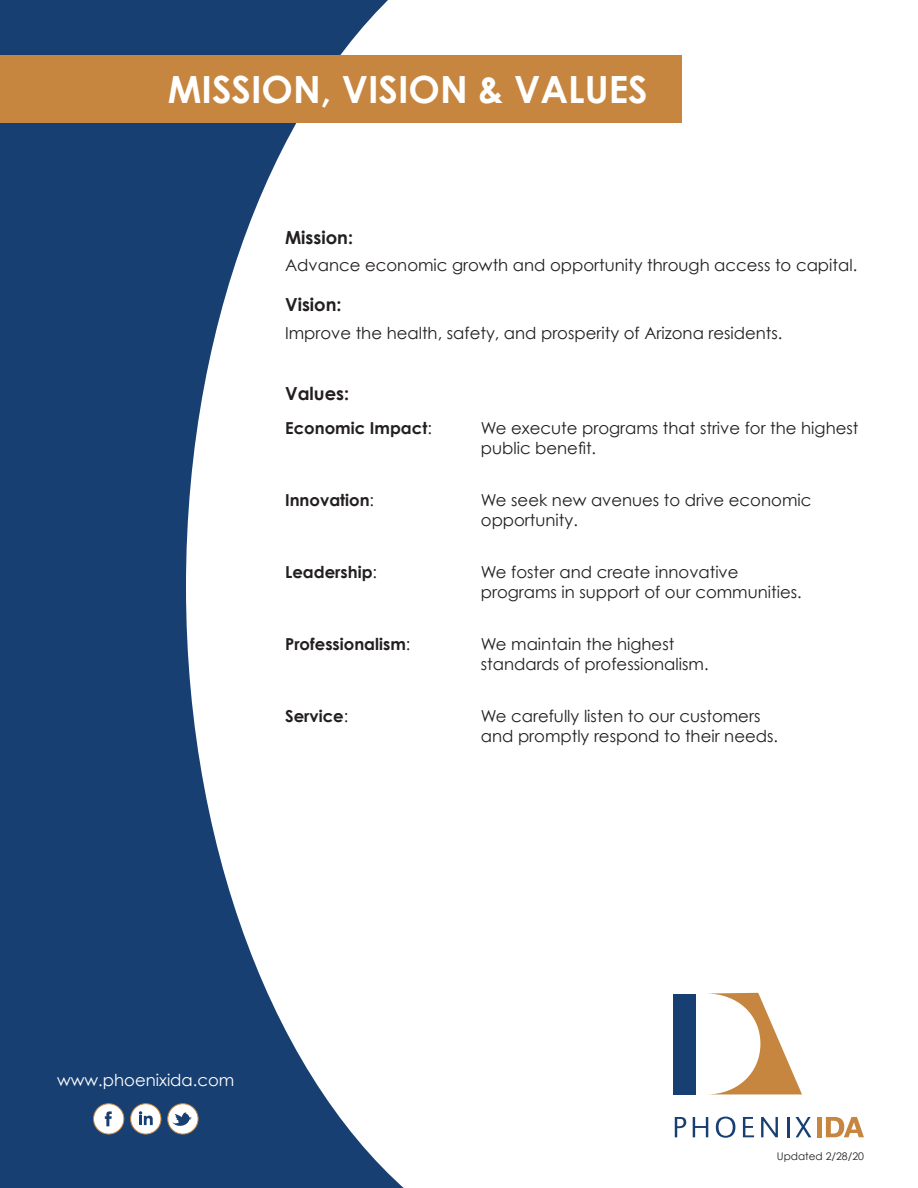
<style>
.page{position:relative;width:918px;height:1188px;background:#fff}
.page>*{position:absolute;margin:0;border:0;box-sizing:border-box;transform-origin:0 0}
.t1{font:700 37.5px "Century Gothic";color:#fff}
.t2{font:700 18px "Century Gothic";color:#231f20}
.t3{font:16.5px/19.5px "Century Gothic";color:#231f20}
.t4{font:700 16.5px "Century Gothic";color:#231f20}
.t5{font:16.5px "Century Gothic";color:#fff}
.t6{font:10.5px "Century Gothic";color:#231f20}
.s1{font-weight:400}
</style>
<div class="page">
<svg style="left:0;top:0;width:434px;height:1188px;fill:#173f72"></svg>
<div style="left:673px;top:994px;width:22px;height:100px;background:#173f72"></div>
<svg style="left:708px;top:993px;width:94px;height:101px"></svg>
<svg style="left:675px;top:1117px;width:11px;height:20px"></svg>
<svg style="left:693px;top:1117px;width:15px;height:20px"></svg>
<svg style="left:716px;top:1117px;width:19px;height:21px"></svg>
<svg style="left:743px;top:1117px;width:11px;height:20px"></svg>
<svg style="left:761px;top:1117px;width:17px;height:20px"></svg>
<hr style="left:787px;top:1117px;width:2px;height:20px;background:#173f72">
<svg style="left:795px;top:1117px;width:16px;height:20px"></svg>
<div style="left:817px;top:1117px;width:5px;height:20px;background:#c78640"></div>
<svg style="left:826px;top:1117px;width:38px;height:20px"></svg>
<div style="left:0;top:56px;width:681px;height:67px;background:#c78640"></div>
<div style="left:168px;top:1104px;width:30px;height:30px;background:#fff;border-radius:50%"></div>
<div style="left:167px;top:1103px;width:32px;height:31px;border:1px solid #c78640;border-radius:50%"></div>
<div style="left:131px;top:1104px;width:30px;height:30px;background:#fff;border-radius:50%"></div>
<div style="left:130px;top:1103px;width:31px;height:31px;border:1px solid #c78640;border-radius:50%"></div>
<div style="left:94px;top:1104px;width:30px;height:30px;background:#fff;border-radius:50%"></div>
<div style="left:93px;top:1103px;width:31px;height:31px;border:1px solid #c78640;border-radius:50%"></div>
<svg style="left:172px;top:1112px;width:20px;height:17px"></svg>
<svg style="left:105px;top:1111px;width:7px;height:15px"></svg>
<svg style="left:139px;top:1111px;width:14px;height:14px"></svg>
<p class="t1" style="left:168px;top:66px;width:482px">MISSION, VISION &amp; VALUES</p>
<p class="t2" style="left:285px;top:226px;width:70px">Mission:</p>
<p class="t3" style="left:285px;top:255px;width:574px">Advance economic growth and opportunity through access to capital.</p>
<p class="t2" style="left:285px;top:293px;width:58px">Vision:</p>
<p class="t3" style="left:285px;top:323px;width:499px">Improve the health, safety, and prosperity of Arizona residents.</p>
<p class="t2" style="left:285px;top:382px;width:66px">Values:</p>
<p class="t4" style="left:285px;top:418px;width:148px">Economic Impact<span class="s1">:</span></p>
<p class="t3" style="left:481px;top:418px;width:379px">We execute programs that strive for the highest public benefit.</p>
<p class="t4" style="left:285px;top:490px;width:91px">Innovation<span class="s1">:</span></p>
<p class="t3" style="left:481px;top:490px;width:332px">We seek new avenues to drive economic opportunity.</p>
<p class="t4" style="left:285px;top:562px;width:94px">Leadership<span class="s1">:</span></p>
<p class="t3" style="left:481px;top:562px;width:322px">We foster and create innovative programs in support of our communities.</p>
<p class="t4" style="left:285px;top:634px;width:127px">Professionalism<span class="s1">:</span></p>
<p class="t3" style="left:481px;top:634px;width:229px">We maintain the highest standards of professionalism.</p>
<p class="t4" style="left:285px;top:706px;width:65px">Service<span class="s1">:</span></p>
<p class="t3" style="left:481px;top:706px;width:299px">We carefully listen to our customers and promptly respond to their needs.</p>
<p class="t5" style="left:57px;top:1070px;width:179px">www.phoenixida.com</p>
<p class="t6" style="left:777px;top:1150px;width:89px">Updated 2/28/20</p>
</div>
